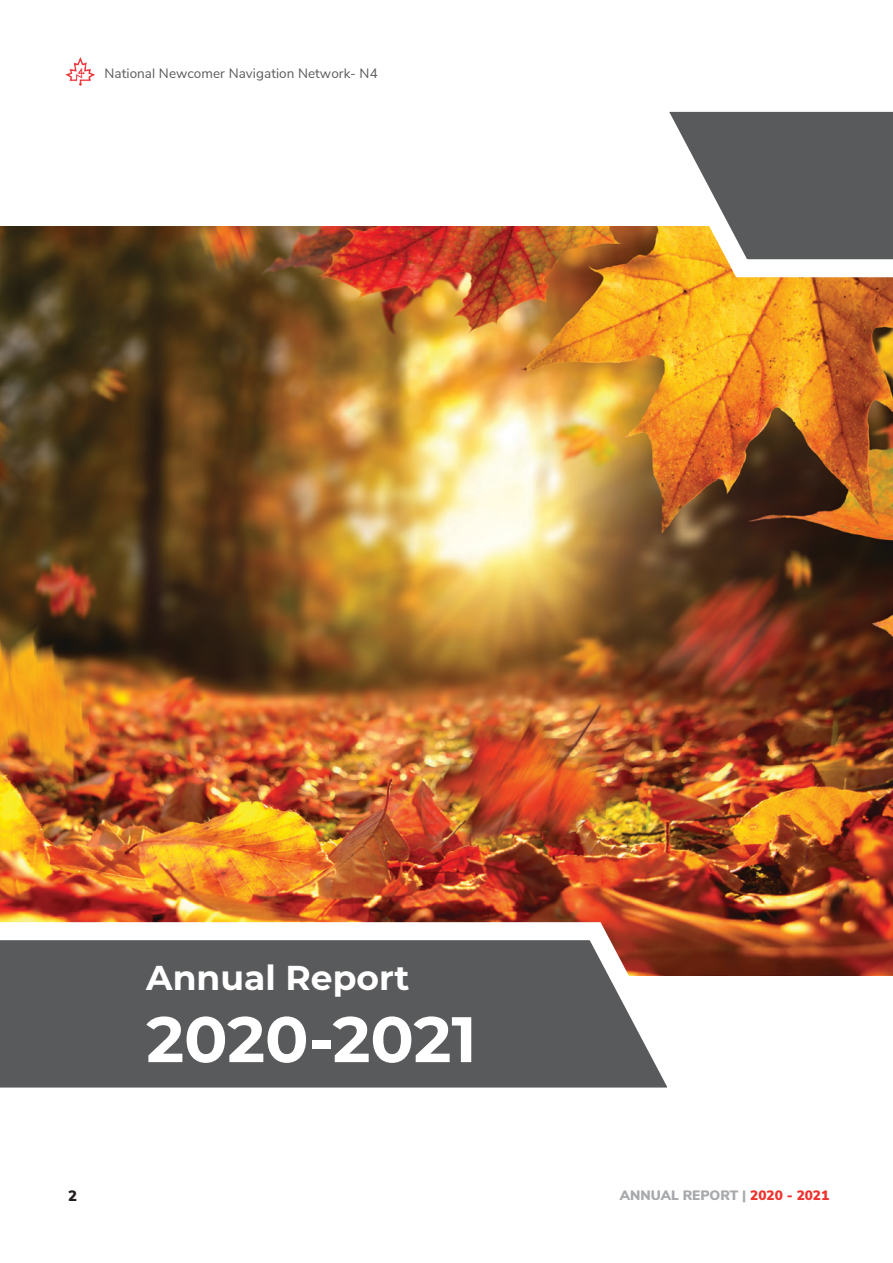
<style>
.page{position:relative;width:893px;height:1263px;background:#fff}
.page>*{position:absolute;margin:0;border:0;box-sizing:border-box;transform-origin:0 0}
.t1{font:700 64.2px "Montserrat";color:#fff}
.t2{font:700 34.5px "Montserrat";color:#fff}
.t3{font:900 15px "Nunito Sans";color:#231f20}
.t4{font:900 13.65px "Nunito Sans";color:#a7a9ac}
.t5{font:13.5px "Nunito Sans";letter-spacing:.005em;color:#595a5c}
.s1{color:#ee332f}
</style>
<div class="page">
<img style="left:65px;top:57px;width:30px;height:28px">
<img style="left:0;top:226px;width:893px;height:749px">
<svg style="left:0;top:913px;width:707px;height:175px"></svg>
<svg style="left:630px;top:111px;width:263px;height:175px"></svg>
<p class="t5" style="left:105px;top:63px;width:275px">National Newcomer Navigation Network- N4</p>
<p class="t2" style="left:146px;top:953px;width:265px">Annual Report</p>
<p class="t1" style="left:146px;top:993px;width:332px">2020-2021</p>
<p class="t3" style="left:68px;top:1185px;width:11px">2</p>
<p class="t4" style="left:620px;top:1185px;width:211px">ANNUAL REPORT | <span class="s1">2020 - 2021</span></p>
</div>
